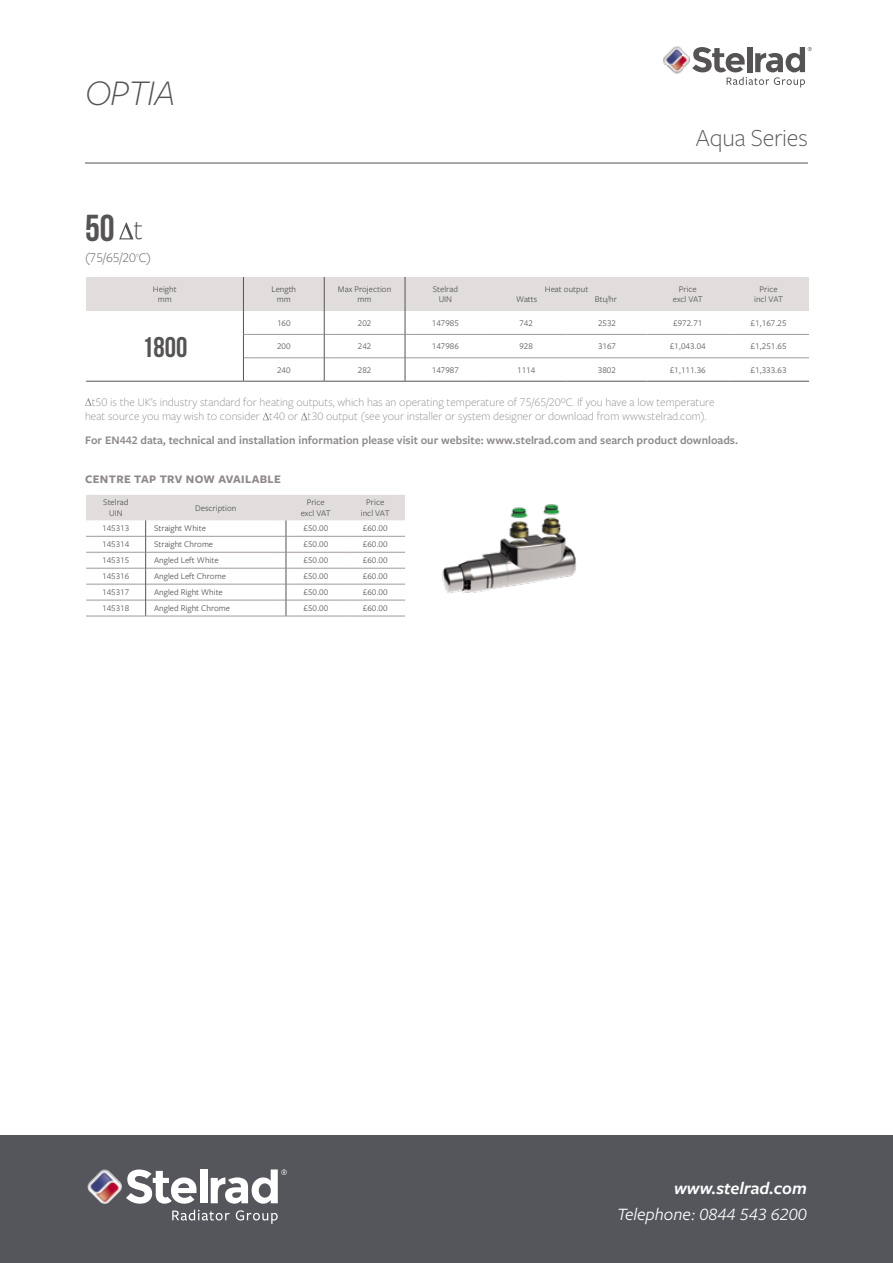
<style>
.page{position:relative;width:893px;height:1263px;background:#fff}
.page>*{position:absolute;margin:0;border:0;box-sizing:border-box;transform-origin:0 0}
.t1{font:italic 300 37.5px "Freight Sans Pro";letter-spacing:-.02em;color:#565355}
.t2{font:37.5px "Bebas Neue";color:#565355}
.t3{font:28.5px "Bebas Neue";color:#565355}
.t4{font:300 25.5px "Freight Sans Pro";letter-spacing:-.01em;color:#565355}
.t5{font:italic 18px "Freight Sans Pro";color:#fff}
.t6{font:italic 600 18px "Freight Sans Pro";color:#fff}
.t7{font:300 13.65px "Freight Sans Pro";color:#565355}
.t8{font:300 12px/14.4px "Freight Sans Pro";color:#8f8a89}
.t9{font:600 12px "Freight Sans Pro";color:#8f8a89}
.t10{font:700 12px "Freight Sans Pro";letter-spacing:.03em;color:#8f8a89}
.t11{font:9px/10.5px "Freight Sans Pro";color:#565355;text-align:center}
.s1{font-family:"Freight Sans Pro";font-weight:300;font-size:30px}
</style>
<div class="page">
<hr style="left:85px;top:163px;width:723px;height:1px;background:#565355">
<div style="left:0;top:1136px;width:893px;height:127px;background:#54565b"></div>
<svg style="left:119px;top:223px;width:15px;height:16px"></svg>
<svg style="left:85px;top:398px;width:7px;height:8px"></svg>
<svg style="left:263px;top:412px;width:6px;height:8px"></svg>
<svg style="left:301px;top:412px;width:6px;height:8px"></svg>
<hr style="left:86px;top:616px;width:60px;height:1px;background:#a09a99">
<hr style="left:146px;top:616px;width:140px;height:1px;background:#a09a99">
<hr style="left:286px;top:616px;width:59px;height:1px;background:#a09a99">
<hr style="left:345px;top:616px;width:60px;height:1px;background:#a09a99">
<svg style="left:86px;top:495px;width:319px;height:121px"></svg>
<img style="left:442px;top:504px;width:135px;height:89px">
<img style="left:663px;top:46px;width:27px;height:28px">
<svg style="left:692px;top:47px;width:120px;height:40px"></svg>
<svg style="left:126px;top:1169px;width:161px;height:55px"></svg>
<img style="left:87px;top:1169px;width:35px;height:35px">
<svg style="left:86px;top:277px;width:723px;height:104px"></svg>
<hr style="left:86px;top:381px;width:157px;height:1px;background:#565355">
<hr style="left:243px;top:381px;width:81px;height:1px;background:#565355">
<hr style="left:324px;top:381px;width:81px;height:1px;background:#565355">
<hr style="left:405px;top:381px;width:81px;height:1px;background:#565355">
<hr style="left:486px;top:381px;width:81px;height:1px;background:#565355">
<hr style="left:567px;top:381px;width:80px;height:1px;background:#565355">
<hr style="left:647px;top:381px;width:81px;height:1px;background:#565355">
<hr style="left:728px;top:381px;width:81px;height:1px;background:#565355">
<h1 class="t1" style="left:85px;top:68px;width:92px">OPTIA</h1>
<h1 class="t2" style="left:85px;top:207px;width:60px">50 <span class="s1">t</span></h1>
<h3 class="t7" style="left:85px;top:248px;width:68px">(75/65/20<sup>º</sup>C)</h3>
<h3 class="t4" style="left:695px;top:121px;width:114px">Aqua Series</h3>
<p class="t11" style="left:153px;top:283px;width:25px">Height mm</p>
<p class="t11" style="left:271px;top:283px;width:26px">Length mm</p>
<p class="t11" style="left:338px;top:283px;width:55px">Max Projection mm</p>
<p class="t11" style="left:433px;top:283px;width:27px">Stelrad<br>UIN</p>
<p class="t11" style="left:545px;top:283px;width:45px">Heat output</p>
<p class="t11" style="left:516px;top:294px;width:23px">Watts</p>
<p class="t11" style="left:595px;top:294px;width:24px">Btu/hr</p>
<p class="t11" style="left:673px;top:283px;width:32px">Price excl VAT</p>
<p class="t11" style="left:754px;top:283px;width:30px">Price incl VAT</p>
<h2 class="t3" style="left:142px;top:331px;width:47px">1800</h2>
<p class="t11" style="left:277px;top:317px;width:15px">160</p>
<p class="t11" style="left:358px;top:317px;width:15px">202</p>
<p class="t11" style="left:432px;top:317px;width:28px">147985</p>
<p class="t11" style="left:519px;top:317px;width:15px">742</p>
<p class="t11" style="left:598px;top:317px;width:19px">2532</p>
<p class="t11" style="left:673px;top:317px;width:31px">£972.71</p>
<p class="t11" style="left:751px;top:317px;width:37px">£1,167.25</p>
<p class="t11" style="left:277px;top:341px;width:15px">200</p>
<p class="t11" style="left:358px;top:341px;width:15px">242</p>
<p class="t11" style="left:432px;top:341px;width:28px">147986</p>
<p class="t11" style="left:519px;top:341px;width:15px">928</p>
<p class="t11" style="left:598px;top:341px;width:19px">3167</p>
<p class="t11" style="left:670px;top:341px;width:37px">£1,043.04</p>
<p class="t11" style="left:751px;top:341px;width:37px">£1,251.65</p>
<p class="t11" style="left:277px;top:364px;width:15px">240</p>
<p class="t11" style="left:358px;top:364px;width:15px">282</p>
<p class="t11" style="left:432px;top:364px;width:28px">147987</p>
<p class="t11" style="left:517px;top:364px;width:19px">1114</p>
<p class="t11" style="left:598px;top:364px;width:19px">3802</p>
<p class="t11" style="left:670px;top:364px;width:37px">£1,111.36</p>
<p class="t11" style="left:750px;top:364px;width:37px">£1,333.63</p>
<p class="t8" style="left:85px;top:394px;width:631px;text-indent:7px">t50 is the UK’s industry standard for heating outputs, which has an operating temperature of 75/65/20ºC. If you have a low temperature heat source you may wish to consider t40 or t30 output (see your installer or system designer or download from www.stelrad.com).</p>
<h3 class="t9" style="left:85px;top:432px;width:655px">For EN442 data, technical and installation information please visit our website: www.stelrad.com and search product downloads.</h3>
<h3 class="t10" style="left:85px;top:471px;width:197px">CENTRE TAP TRV NOW AVAILABLE</h3>
<p class="t11" style="left:103px;top:497px;width:27px">Stelrad<br>UIN</p>
<p class="t11" style="left:195px;top:502px;width:43px">Description</p>
<p class="t11" style="left:301px;top:497px;width:32px">Price excl VAT</p>
<p class="t11" style="left:361px;top:497px;width:30px">Price incl VAT</p>
<p class="t11" style="left:102px;top:523px;width:28px">145313</p>
<p class="t11" style="left:154px;top:523px;width:53px">Straight White</p>
<p class="t11" style="left:304px;top:523px;width:26px">£50.00</p>
<p class="t11" style="left:363px;top:523px;width:26px">£60.00</p>
<p class="t11" style="left:102px;top:539px;width:28px">145314</p>
<p class="t11" style="left:154px;top:539px;width:61px">Straight Chrome</p>
<p class="t11" style="left:304px;top:539px;width:26px">£50.00</p>
<p class="t11" style="left:363px;top:539px;width:26px">£60.00</p>
<p class="t11" style="left:102px;top:555px;width:28px">145315</p>
<p class="t11" style="left:154px;top:555px;width:66px">Angled Left White</p>
<p class="t11" style="left:304px;top:555px;width:26px">£50.00</p>
<p class="t11" style="left:363px;top:555px;width:26px">£60.00</p>
<p class="t11" style="left:102px;top:571px;width:28px">145316</p>
<p class="t11" style="left:154px;top:571px;width:73px">Angled Left Chrome</p>
<p class="t11" style="left:304px;top:571px;width:26px">£50.00</p>
<p class="t11" style="left:363px;top:571px;width:26px">£60.00</p>
<p class="t11" style="left:102px;top:587px;width:28px">145317</p>
<p class="t11" style="left:154px;top:587px;width:70px">Angled Right White</p>
<p class="t11" style="left:304px;top:587px;width:26px">£50.00</p>
<p class="t11" style="left:363px;top:587px;width:26px">£60.00</p>
<p class="t11" style="left:102px;top:603px;width:28px">145318</p>
<p class="t11" style="left:154px;top:603px;width:78px">Angled Right Chrome</p>
<p class="t11" style="left:304px;top:603px;width:26px">£50.00</p>
<p class="t11" style="left:363px;top:603px;width:26px">£60.00</p>
<h3 class="t6" style="left:674px;top:1176px;width:134px">www.stelrad.com</h3>
<h3 class="t5" style="left:617px;top:1202px;width:191px">Telephone: 0844 543 6200</h3>
</div>
